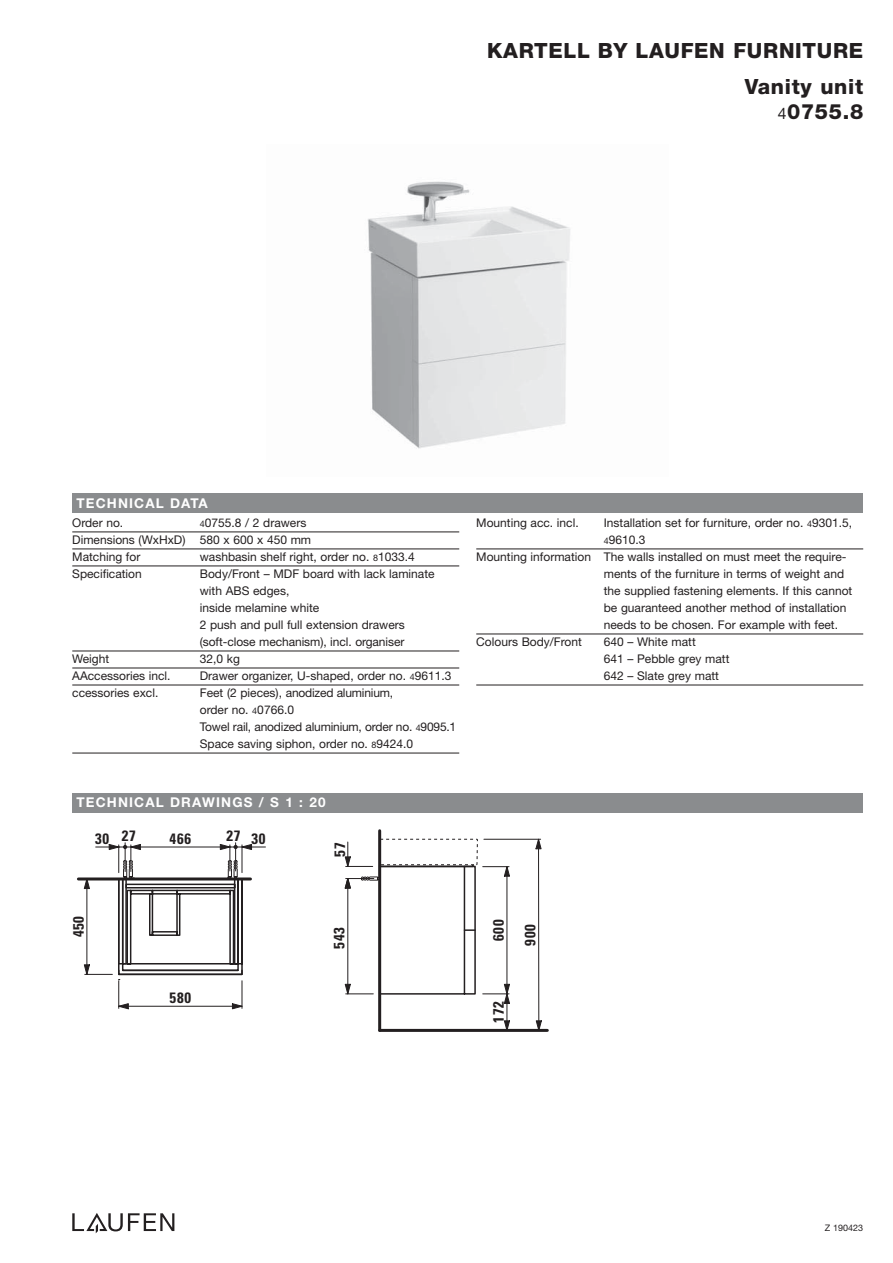
<style>
.page{position:relative;width:893px;height:1263px;background:#fff}
.page>*{position:absolute;margin:0;border:0;box-sizing:border-box;transform-origin:0 0}
.t1{font:800 21px/25.5px "Helvetica Neue";letter-spacing:.03em;color:#231f20;text-align:right}
.t2{font:700 condensed 15px "Univers";letter-spacing:.05em;color:#231f20}
.t3{font:700 13.5px "Helvetica Neue";letter-spacing:.085em;color:#fff}
.t4{font:12px/17px "Helvetica Neue";color:#231f20}
.t5{font:9px "Helvetica Neue";color:#231f20}
.s1{font-weight:400;font-size:15.75px}
.s2{font-size:9px}
</style>
<div class="page">
<img style="left:367px;top:181px;width:203px;height:268px">
<svg style="left:72px;top:1213px;width:102px;height:20px"></svg>
<div style="left:72px;top:793px;width:791px;height:19px;background:#8a8c8e"></div>
<div style="left:72px;top:493px;width:791px;height:19px;background:#8a8c8e"></div>
<hr style="left:72px;top:532px;width:387px;height:1px;background:#231f20">
<hr style="left:72px;top:549px;width:387px;height:1px;background:#231f20">
<hr style="left:72px;top:566px;width:387px;height:1px;background:#231f20">
<hr style="left:72px;top:651px;width:387px;height:1px;background:#231f20">
<hr style="left:72px;top:668px;width:387px;height:1px;background:#231f20">
<hr style="left:72px;top:685px;width:387px;height:1px;background:#231f20">
<hr style="left:72px;top:753px;width:387px;height:1px;background:#231f20">
<hr style="left:476px;top:549px;width:387px;height:1px;background:#231f20">
<hr style="left:476px;top:634px;width:387px;height:1px;background:#231f20">
<hr style="left:476px;top:685px;width:387px;height:1px;background:#231f20">
<hr style="left:78px;top:877px;width:172px;height:3px;background:#231f20">
<svg style="left:84px;top:843px;width:181px;height:166px"></svg>
<div style="left:379px;top:839px;width:99px;height:26px;border:1px dashed #231f20"></div>
<hr style="left:378px;top:831px;width:3px;height:199px;background:#231f20">
<hr style="left:380px;top:1029px;width:167px;height:3px;background:#231f20">
<hr style="left:507px;top:994px;width:1px;height:36px;background:#231f20">
<hr style="left:484px;top:839px;width:57px;height:1px;background:#231f20">
<hr style="left:538px;top:839px;width:1px;height:191px;background:#231f20">
<svg style="left:536px;top:838px;width:5px;height:11px"></svg>
<svg style="left:483px;top:1020px;width:27px;height:9px"></svg>
<svg style="left:532px;top:1020px;width:10px;height:9px"></svg>
<svg style="left:345px;top:842px;width:132px;height:153px"></svg>
<hr style="left:507px;top:867px;width:1px;height:127px;background:#231f20">
<svg style="left:483px;top:984px;width:27px;height:20px"></svg>
<svg style="left:483px;top:866px;width:27px;height:10px"></svg>
<h1 class="t1" style="left:487px;top:39px;width:378px">KARTELL BY LAUFEN FURNITURE</h1>
<h1 class="t1" style="left:745px;top:75px;width:120px">Vanity unit<br><span class="s1">4</span>0755.8</h1>
<p class="t3" style="left:77px;top:498px;width:133px">TECHNICAL DATA</p>
<p class="t4" style="left:72px;top:516px;width:53px">Order no.</p>
<p class="t4" style="left:72px;top:516px;width:240px;text-indent:128px"><span class="s2">4</span>0755.8 / 2 drawers<br>Dimensions (WxHxD) 580 x 600 x 450 mm<br>Matching for</p>
<p class="t4" style="left:200px;top:550px;width:216px">washbasin shelf right, order no. <span class="s2">8</span>1033.4</p>
<p class="t4" style="left:72px;top:567px;width:71px">Specification</p>
<p class="t4" style="left:200px;top:567px;width:236px">Body/Front – MDF board with lack laminate with ABS edges,<br>inside melamine white<br>2 push and pull full extension drawers (soft-close mechanism), incl. organiser</p>
<p class="t4" style="left:72px;top:652px;width:38px">Weight</p>
<p class="t4" style="left:200px;top:652px;width:42px">32,0 kg</p>
<p class="t4" style="left:72px;top:669px;width:100px">AAccessories incl.</p>
<p class="t4" style="left:200px;top:669px;width:253px">Drawer organizer, U-shaped, order no. <span class="s2">4</span>9611.3</p>
<p class="t4" style="left:72px;top:686px;width:88px">ccessories excl.</p>
<p class="t4" style="left:200px;top:686px;width:258px">Feet (2 pieces), anodized aluminium,<br>order no. <span class="s2">4</span>0766.0<br>Towel rail, anodized aluminium, order no. <span class="s2">4</span>9095.1<br>Space saving siphon, order no. <span class="s2">8</span>9424.0</p>
<p class="t3" style="left:77px;top:798px;width:250px">TECHNICAL DRAWINGS / S 1 : 20</p>
<p class="t2" style="left:95px;top:831px;width:42px">30 27</p>
<p class="t2" style="left:226px;top:831px;width:41px">27 30</p>
<p class="t2" style="left:170px;top:833px;width:23px">466</p>
<p class="t2" style="left:334px;top:857px;width:16px;rotate:-90deg">57</p>
<p class="t4" style="left:476px;top:516px;width:104px">Mounting acc. incl.</p>
<p class="t4" style="left:604px;top:516px;width:250px">Installation set for furniture, order no. <span class="s2">4</span>9301.5,</p>
<p class="t4" style="left:604px;top:533px;width:43px"><span class="s2">4</span>9610.3</p>
<p class="t4" style="left:476px;top:550px;width:372px">Mounting information The walls installed on must meet the require-</p>
<p class="t4" style="left:604px;top:567px;width:242px">ments of the furniture in terms of weight and</p>
<p class="t4" style="left:604px;top:584px;width:250px">the supplied fastening elements. If this cannot</p>
<p class="t4" style="left:604px;top:601px;width:244px">be guaranteed another method of installation</p>
<p class="t4" style="left:604px;top:618px;width:236px">needs to be chosen. For example with feet.</p>
<p class="t4" style="left:476px;top:635px;width:107px">Colours Body/Front</p>
<p class="t4" style="left:604px;top:635px;width:127px">640 – White matt<br>641 – Pebble grey matt<br>642 – Slate grey matt</p>
<p class="t2" style="left:73px;top:937px;width:23px;rotate:-90deg">450</p>
<p class="t2" style="left:170px;top:992px;width:23px">580</p>
<p class="t2" style="left:493px;top:941px;width:23px;rotate:-90deg">600</p>
<p class="t2" style="left:334px;top:949px;width:23px;rotate:-90deg">543</p>
<p class="t2" style="left:525px;top:945px;width:23px;rotate:-90deg">900</p>
<p class="t2" style="left:493px;top:1023px;width:23px;rotate:-90deg">172</p>
<p class="t5" style="left:825px;top:1224px;width:40px">Z 190423</p>
</div>
